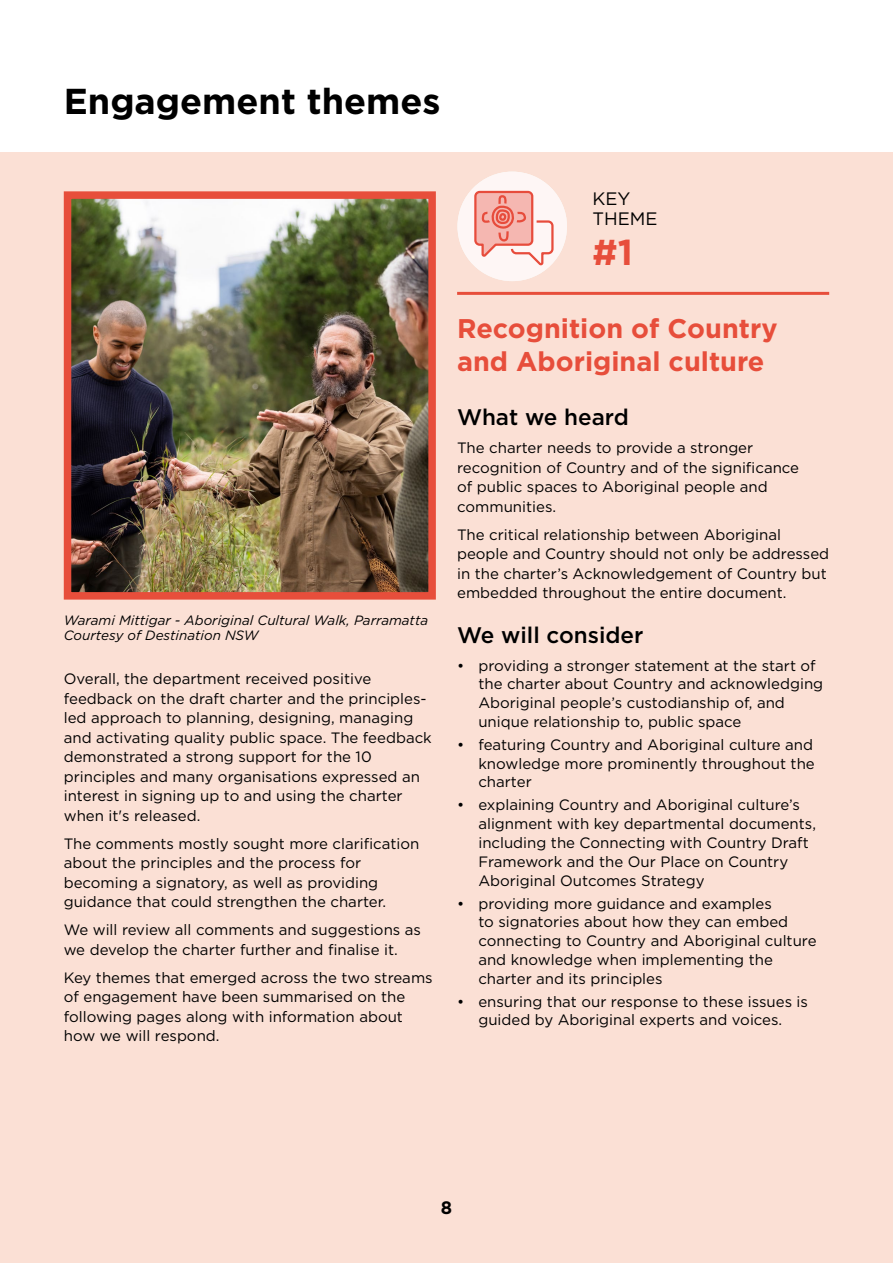
<style>
.page{position:relative;width:893px;height:1263px;background:#fff}
.page>*{position:absolute;margin:0;border:0;box-sizing:border-box;transform-origin:0 0}
.t1{font:700 36px "Gotham";color:#000}
.Key_Insight_Numbers{font:700 36px "Gotham";color:#e74e3b}
.H2_Key_themes{font:700 27px/33px "Gotham";color:#e74e3b}
.t2{font:500 22.5px "Gotham";color:#000}
.Body{font:18px/19.5px "Gotham";color:#000}
.t3{font:700 18px "Gotham";color:#000}
.Body-2{font:15px/19.5px "Gotham";color:#000}
.Body_bullet_1{font:15px/18.8px "Gotham";color:#000}
.t4{font:italic 13.5px/15px "Gotham";color:#000}
</style>
<div class="page">
<div style="left:0;top:152px;width:893px;height:1111px;background:#fbe0d5"></div>
<img style="left:73px;top:200px;width:354px;height:391px">
<div style="left:64px;top:191px;width:372px;height:409px;border:8px solid #e74e3b"></div>
<hr style="left:457px;top:292px;width:372px;height:3px;background:#e74e3b">
<div style="left:457px;top:172px;width:110px;height:109px;background:#fef6f5;border-radius:50%"></div>
<svg style="left:474px;top:190px;width:81px;height:75px"></svg>
<h1 class="t1" style="left:64px;top:77px;width:378px">Engagement themes</h1>
<p class="t4" style="left:64px;top:612px;width:366px">Warami Mittigar - Aboriginal Cultural Walk, Parramatta<br>Courtesy of Destination NSW</p>
<p class="Body-2" style="left:64px;top:669px;width:369px">Overall, the department received positive feedback on the draft charter and the principles&shy;led approach to planning, designing, managing and activating quality public space. The feedback demonstrated a strong support for the 10 principles and many organisations expressed an interest in signing up to and using the charter when it's released.</p>
<p class="Body-2" style="left:64px;top:833px;width:357px">The comments mostly sought more clarification about the principles and the process for becoming a signatory, as well as providing guidance that could strengthen the charter.</p>
<p class="Body-2" style="left:64px;top:920px;width:359px">We will review all comments and suggestions as we develop the charter further and finalise it.</p>
<p class="Body-2" style="left:64px;top:967px;width:370px">Key themes that emerged across the two streams of engagement have been summarised on the following pages along with information about how we will respond.</p>
<p class="Body" style="left:592px;top:189px;width:67px">KEY<br>THEME</p>
<p class="Key_Insight_Numbers" style="left:592px;top:228px;width:42px">#1</p>
<h2 class="H2_Key_themes" style="left:457px;top:312px;width:322px">Recognition of Country and Aboriginal culture</h2>
<h2 class="t2" style="left:457px;top:402px;width:173px">What we heard</h2>
<p class="Body-2" style="left:457px;top:438px;width:344px">The charter needs to provide a stronger recognition of Country and of the significance of public spaces to Aboriginal people and communities.</p>
<p class="Body-2" style="left:457px;top:525px;width:374px">The critical relationship between Aboriginal people and Country should not only be addressed in the charter’s Acknowledgement of Country but embedded throughout the entire document.</p>
<h2 class="t2" style="left:457px;top:620px;width:188px">We will consider</h2>
<p class="Body_bullet_1" style="left:478px;top:656px;width:346px;text-indent:-21px">• providing a stronger statement at the start of the charter about Country and acknowledging Aboriginal people’s custodianship of, and unique relationship to, public space</p>
<p class="Body_bullet_1" style="left:478px;top:735px;width:338px;text-align:justify;text-indent:-21px">• featuring Country and Aboriginal culture and knowledge more prominently throughout the charter</p>
<p class="Body_bullet_1" style="left:478px;top:795px;width:339px;text-indent:-21px">• explaining Country and Aboriginal culture’s alignment with key departmental documents, including the Connecting with Country Draft Framework and the Our Place on Country Aboriginal Outcomes Strategy</p>
<p class="Body_bullet_1" style="left:478px;top:893px;width:340px;text-indent:-21px">• providing more guidance and examples<br>to signatories about how they can embed connecting to Country and Aboriginal culture and knowledge when implementing the charter and its principles</p>
<p class="Body_bullet_1" style="left:457px;top:991px;width:352px;text-align:center">• ensuring that our response to these issues is guided by Aboriginal experts and voices.</p>
<p class="t3" style="left:441px;top:1195px;width:13px">8</p>
</div>
